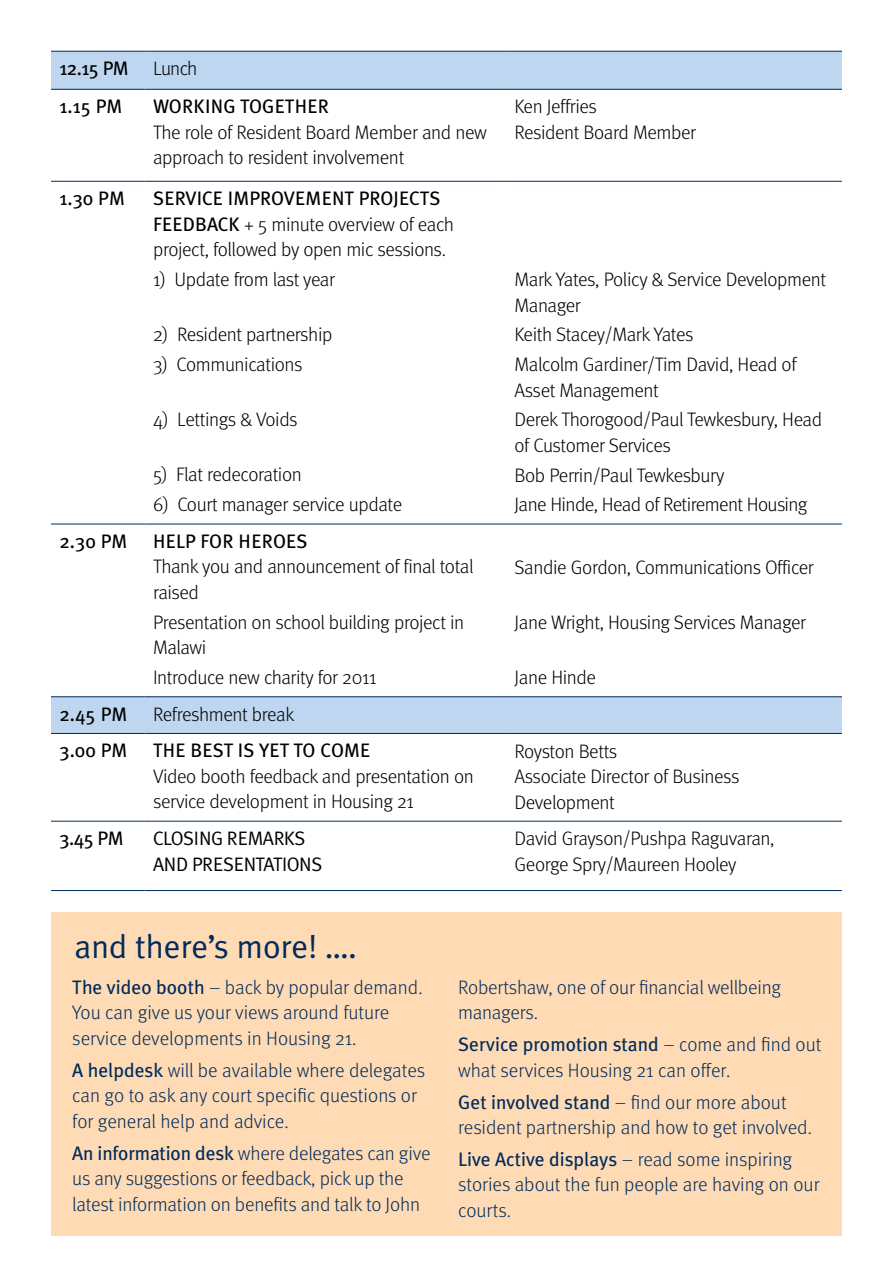
<style>
.page{position:relative;width:893px;height:1263px;background:#fff}
.page>*{position:absolute;margin:0;border:0;box-sizing:border-box;transform-origin:0 0}
.t1{font:33.15px "Meta Plus Normal";color:#002b5c}
.t2{font:300 19.5px/25.5px "Meta";letter-spacing:-.02em;color:#000}
.t3{font:300 19.5px/25.5px "Meta";letter-spacing:-.005em;color:#002b5c}
.t4{font:19.5px "Meta Plus";color:#000}
.t5{font:19.5px "Meta Plus";color:#002b5c}
.t6{font:19.5px/25.5px "Meta Plus Normal";letter-spacing:-.015em;color:#000}
.s1{font-family:"Meta Plus";font-weight:400}
.s2{font-family:"Meta";font-weight:300}
</style>
<div class="page">
<svg style="left:51px;top:52px;width:791px;height:681px"></svg>
<hr style="left:51px;top:181px;width:94px;height:1px;background:#002b5c">
<hr style="left:145px;top:181px;width:361px;height:1px;background:#002b5c">
<hr style="left:506px;top:181px;width:336px;height:1px;background:#002b5c">
<hr style="left:51px;top:524px;width:94px;height:1px;background:#002b5c">
<hr style="left:145px;top:524px;width:361px;height:1px;background:#002b5c">
<hr style="left:506px;top:524px;width:336px;height:1px;background:#002b5c">
<hr style="left:51px;top:821px;width:94px;height:1px;background:#002b5c">
<hr style="left:145px;top:821px;width:361px;height:1px;background:#002b5c">
<hr style="left:506px;top:821px;width:336px;height:1px;background:#002b5c">
<hr style="left:51px;top:890px;width:94px;height:1px;background:#002b5c">
<hr style="left:145px;top:890px;width:361px;height:1px;background:#002b5c">
<hr style="left:506px;top:890px;width:336px;height:1px;background:#002b5c">
<hr style="left:51px;top:51px;width:94px;height:1px;background:#002b5c">
<hr style="left:51px;top:89px;width:94px;height:1px;background:#002b5c">
<hr style="left:145px;top:51px;width:361px;height:1px;background:#002b5c">
<hr style="left:145px;top:89px;width:361px;height:1px;background:#002b5c">
<hr style="left:506px;top:51px;width:336px;height:1px;background:#002b5c">
<hr style="left:506px;top:89px;width:336px;height:1px;background:#002b5c">
<hr style="left:51px;top:696px;width:94px;height:1px;background:#002b5c">
<hr style="left:145px;top:696px;width:361px;height:1px;background:#002b5c">
<hr style="left:506px;top:696px;width:336px;height:1px;background:#002b5c">
<hr style="left:51px;top:733px;width:94px;height:1px;background:#002b5c">
<hr style="left:145px;top:733px;width:361px;height:1px;background:#002b5c">
<hr style="left:506px;top:733px;width:336px;height:1px;background:#002b5c">
<div style="left:51px;top:912px;width:791px;height:323px;background:#fedbb4"></div>
<p class="t4" style="left:60px;top:57px;width:71px">12.15 pm</p>
<p class="t2" style="left:153px;top:56px;width:46px">Lunch</p>
<p class="t4" style="left:60px;top:95px;width:64px">1.15 pm</p>
<p class="t4" style="left:153px;top:95px;width:173px">worki ng togeth er</p>
<p class="t2" style="left:153px;top:119px;width:335px">The role of Resident Board Member and new approach to resident involvement</p>
<p class="t4" style="left:60px;top:187px;width:67px">1.30 pm</p>
<p class="t4" style="left:153px;top:187px;width:155px">SERVICE IMPROVEMENT</p>
<p class="t4" style="left:359px;top:187px;width:83px">PROJECTS</p>
<p class="t4" style="left:153px;top:213px;width:66px">FEEDBACK</p>
<p class="t2" style="left:153px;top:211px;width:302px;text-indent:91px">+ 5 minute overview of each project, followed by open mic sessions.</p>
<p class="t2" style="left:153px;top:266px;width:183px">1) Update from last year</p>
<p class="t2" style="left:153px;top:321px;width:181px">2) Resident partnership</p>
<p class="t2" style="left:153px;top:351px;width:151px">3) Communications</p>
<p class="t2" style="left:153px;top:406px;width:146px">4) Lettings &amp; Voids</p>
<p class="t2" style="left:153px;top:462px;width:150px">5) Flat redecoration</p>
<p class="t2" style="left:153px;top:491px;width:251px">6) Court manager service update</p>
<p class="t4" style="left:60px;top:530px;width:69px">2.30 pm</p>
<p class="t4" style="left:153px;top:530px;width:24px">HELP</p>
<p class="t4" style="left:200px;top:530px;width:109px">for HEROES</p>
<p class="t2" style="left:153px;top:554px;width:322px">Thank you and announcement of final total raised</p>
<p class="t2" style="left:153px;top:609px;width:313px">Presentation on school building project in<br>Malawi</p>
<p class="t2" style="left:153px;top:664px;width:225px">Introduce new charity for 2011</p>
<p class="t4" style="left:60px;top:703px;width:54px">2.45 PM</p>
<p class="t2" style="left:153px;top:701px;width:143px">Refreshment break</p>
<p class="t4" style="left:60px;top:739px;width:69px">3.00 Pm</p>
<p class="t4" style="left:153px;top:739px;width:181px">THE BEST IS YET TO COME</p>
<p class="t2" style="left:153px;top:763px;width:322px">Video booth feedback and presentation on service development in Housing 21</p>
<p class="t2" style="left:514px;top:94px;width:183px">Ken Jeffries<br>Resident Board Member</p>
<p class="t2" style="left:514px;top:266px;width:313px">Mark Yates, Policy &amp; Service Development<br>Manager</p>
<p class="t2" style="left:514px;top:319px;width:284px;line-height:29.7px">Keith Stacey/Mark Yates<br>Malcolm Gardiner/Tim David, Head of</p>
<p class="t2" style="left:514px;top:375px;width:309px;line-height:29.7px">Asset Management<br>Derek Thorogood/Paul Tewkesbury, Head</p>
<p class="t2" style="left:514px;top:430px;width:295px;line-height:29.7px">of Customer Services<br>Bob Perrin/Paul Tewkesbury<br>Jane Hinde, Head of Retirement Housing</p>
<p class="t2" style="left:514px;top:554px;width:301px">Sandie Gordon, Communications Officer</p>
<p class="t2" style="left:514px;top:609px;width:293px">Jane Wright, Housing Services Manager</p>
<p class="t2" style="left:514px;top:664px;width:83px">Jane Hinde</p>
<p class="t2" style="left:514px;top:738px;width:226px">Royston Betts<br>Associate Director of Business<br>Development</p>
<p class="t4" style="left:60px;top:827px;width:65px">3.45 pm</p>
<p class="t6" style="left:153px;top:825px;width:171px">CLOSING REMARKS<br>AND PRESENTATIONS</p>
<p class="t2" style="left:514px;top:825px;width:262px">David Grayson/Pushpa Raguvaran,<br>George Spry/Maureen Hooley</p>
<h1 class="t1" style="left:75px;top:927px;width:284px">AND THERE’S MORE! ….</h1>
<p class="t3" style="left:72px;top:974px;width:352px"><span class="s1">The video booth</span> – back by popular demand.<br>You can give us your views around future service developments in Housing 21.</p>
<p class="t3" style="left:72px;top:1057px;width:354px"><span class="s1">A helpdesk</span> will be available where delegates can go to ask any court specific questions or for general help and advice.</p>
<p class="t3" style="left:72px;top:1140px;width:360px"><span class="s1">An information desk</span> where delegates can give us any suggestions or feedback, pick up the latest information on benefits and talk to John</p>
<p class="t3" style="left:458px;top:974px;width:324px">Robertshaw, one of our financial wellbeing managers.</p>
<p class="t5" style="left:458px;top:1033px;width:365px">Service promotion stand <span class="s2">– come and find out</span></p>
<p class="t3" style="left:458px;top:1054px;width:330px;line-height:32px">what services Housing 21 can offer.<br><span class="s1">Get involved stand</span> – find our more about</p>
<p class="t3" style="left:458px;top:1114px;width:355px">resident partnership and how to get involved.</p>
<p class="t5" style="left:458px;top:1148px;width:336px">Live Active displays <span class="s2">– read some inspiring</span></p>
<p class="t3" style="left:458px;top:1172px;width:363px">stories about the fun people are having on our courts.</p>
</div>
